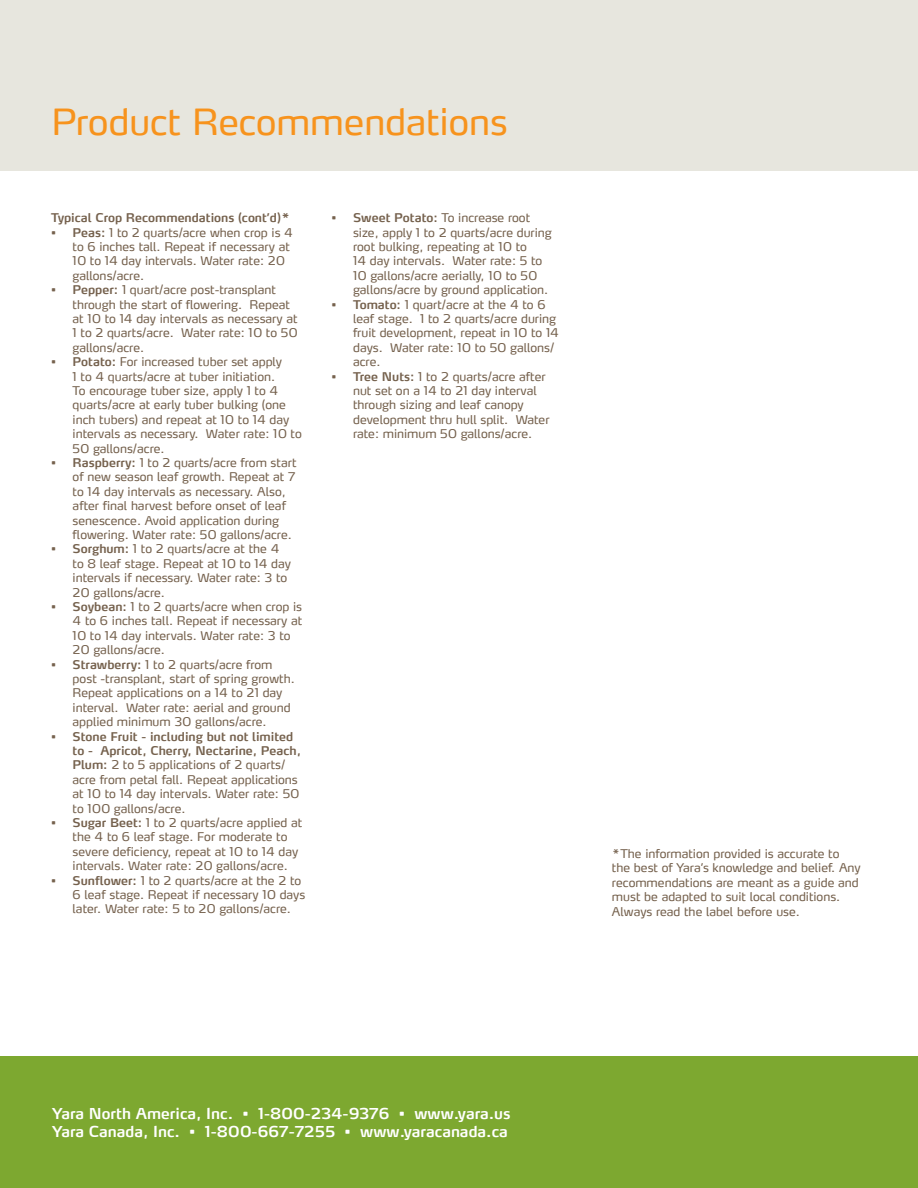
<style>
.page{position:relative;width:918px;height:1188px;background:#fff}
.page>*{position:absolute;margin:0;border:0;box-sizing:border-box;transform-origin:0 0}
.t1{font:36px "Yara Max LF";color:#f7931d}
.t2{font:600 15px/18px "Yara Max LF";color:#fff}
.t3{font:12px/14.4px "Yara Max LF";color:#75614d}
.t4{font:600 12px "Yara Max LF";color:#75614d}
.s1{font-weight:600}
</style>
<div class="page">
<div style="left:0;top:0;width:918px;height:171px;background:#e7e6de"></div>
<div style="left:0;top:1056px;width:918px;height:132px;background:#7da830"></div>
<h1 class="t1" style="left:52px;top:99px;width:458px">Product Recommendations</h1>
<p class="t4" style="left:51px;top:210px;width:241px">Typical Crop Recommendations (cont’d)*</p>
<p class="t3" style="left:73px;top:225px;width:222px;text-indent:-22px"><span class="s1">• Peas:</span> 1 to 2 quarts/acre when crop is 4 to 6 inches tall. Repeat if necessary at<br>10 to 14 day intervals. Water rate: 20 gallons/acre.</p>
<p class="t3" style="left:73px;top:282px;width:227px;text-indent:-22px"><span class="s1">• Pepper:</span> 1 quart/acre post-transplant through the start of flowering. Repeat at 10 to 14 day intervals as necessary at 1 to 2 quarts/acre. Water rate: 10 to 50 gallons/acre.</p>
<p class="t3" style="left:73px;top:354px;width:231px;text-indent:-22px"><span class="s1">• Potato:</span> For increased tuber set apply<br>1 to 4 quarts/acre at tuber initiation.<br>To encourage tuber size, apply 1 to 4 quarts/acre at early tuber bulking (one inch tubers) and repeat at 10 to 14 day intervals as necessary. Water rate: 10 to 50 gallons/acre.</p>
<p class="t3" style="left:73px;top:455px;width:225px;text-indent:-22px"><span class="s1">• Raspberry:</span> 1 to 2 quarts/acre from start of new season leaf growth. Repeat at 7 to 14 day intervals as necessary. Also, after final harvest before onset of leaf senescence. Avoid application during flowering. Water rate: 50 gallons/acre.</p>
<p class="t3" style="left:73px;top:542px;width:220px;text-indent:-22px"><span class="s1">• Sorghum:</span> 1 to 2 quarts/acre at the 4 to 8 leaf stage. Repeat at 10 to 14 day intervals if necessary. Water rate: 3 to<br>20 gallons/acre.</p>
<p class="t3" style="left:73px;top:599px;width:231px;text-indent:-22px"><span class="s1">• Soybean:</span> 1 to 2 quarts/acre when crop is 4 to 6 inches tall. Repeat if necessary at 10 to 14 day intervals. Water rate: 3 to 20 gallons/acre.</p>
<p class="t3" style="left:73px;top:657px;width:224px;text-indent:-22px"><span class="s1">• Strawberry:</span> 1 to 2 quarts/acre from post -transplant, start of spring growth.<br>Repeat applications on a 14 to 21 day interval. Water rate: aerial and ground applied minimum 30 gallons/acre.</p>
<p class="t3" style="left:73px;top:729px;width:230px;text-indent:-22px"><span class="s1">• Stone Fruit - including but not limited to - Apricot, Cherry, Nectarine, Peach, Plum:</span> 2 to 5 applications of 2 quarts/ acre from petal fall. Repeat applications at 10 to 14 day intervals. Water rate: 50 to 100 gallons/acre.</p>
<p class="t3" style="left:73px;top:815px;width:231px;text-indent:-22px"><span class="s1">• Sugar Beet:</span> 1 to 2 quarts/acre applied at the 4 to 6 leaf stage. For moderate to severe deficiency, repeat at 10 to 14 day intervals. Water rate: 20 gallons/acre.</p>
<p class="t3" style="left:73px;top:873px;width:234px;text-indent:-22px"><span class="s1">• Sunflower:</span> 1 to 2 quarts/acre at the 2 to<br>6 leaf stage. Repeat if necessary 10 days later. Water rate: 5 to 20 gallons/acre.</p>
<p class="t3" style="left:353px;top:210px;width:200px;text-indent:-22px"><span class="s1">• Sweet Potato:</span> To increase root size, apply 1 to 2 quarts/acre during root bulking, repeating at 10 to<br>14 day intervals. Water rate: 5 to 10 gallons/acre aerially, 10 to 50 gallons/acre by ground application.</p>
<p class="t3" style="left:353px;top:297px;width:207px;text-indent:-22px"><span class="s1">• Tomato:</span> 1 quart/acre at the 4 to 6 leaf stage. 1 to 2 quarts/acre during fruit development, repeat in 10 to 14 days. Water rate: 10 to 50 gallons/ acre.</p>
<p class="t3" style="left:353px;top:369px;width:198px;text-indent:-22px"><span class="s1">• Tree Nuts:</span> 1 to 2 quarts/acre after nut set on a 14 to 21 day interval through sizing and leaf canopy development thru hull split. Water rate: minimum 50 gallons/acre.</p>
<p class="t3" style="left:612px;top:846px;width:250px">*The information provided is accurate to the best of Yara’s knowledge and belief. Any recommendations are meant as a guide and must be adapted to suit local conditions.<br>Always read the label before use.</p>
<p class="t2" style="left:52px;top:1104px;width:460px">Yara North America, Inc. • 1-800-234-9376 • www.yara.us<br>Yara Canada, Inc. • 1-800-667-7255 • www.yaracanada.ca</p>
</div>
